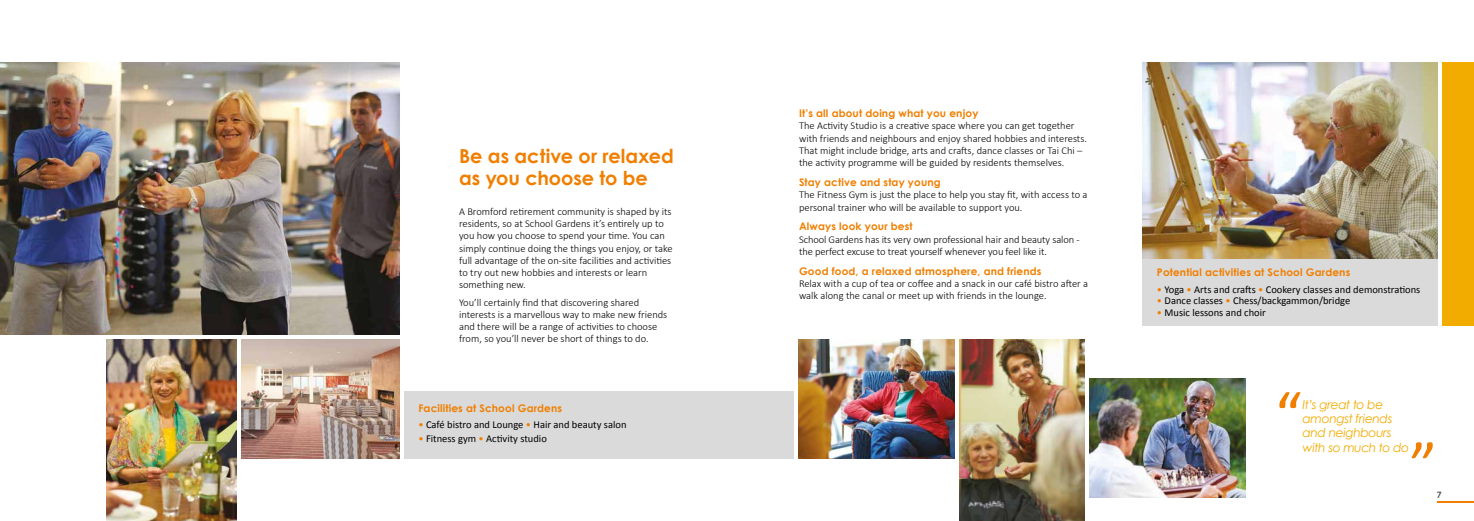
<style>
.page{position:relative;width:1474px;height:521px;background:#fff}
.page>*{position:absolute;margin:0;border:0;box-sizing:border-box;transform-origin:0 0}
.t1{font:63.52px "Calibri";color:#f07f00}
.t2{font:700 19.25px/21.9px "Century Gothic";color:#f07f00}
.t3{font:italic 12.25px/14.2px "Century Gothic";letter-spacing:-.03em;color:#f2ac00}
.t4{font:300 10.5px/12.2px "Calibri";color:#000}
.t5{font:10.5px "Calibri";color:#000}
.t6{font:700 10.5px "Century Gothic";letter-spacing:.01em;color:#f07f00}
.t7{font:700 8.75px "Century Gothic";color:#575756}
.s1{color:#f07f00}
</style>
<div class="page">
<hr style="left:1436px;top:501px;width:37px;height:1px;background:#f07f00">
<div style="left:1442px;top:62px;width:31px;height:264px;background:#f2ac00"></div>
<div style="left:404px;top:391px;width:389px;height:68px;background:#dadada"></div>
<div style="left:1142px;top:258px;width:295px;height:68px;background:#dadada"></div>
<img style="left:241px;top:340px;width:158px;height:119px">
<img style="left:798px;top:340px;width:156px;height:119px">
<img style="left:1089px;top:378px;width:156px;height:119px">
<img style="left:959px;top:340px;width:125px;height:181px">
<img style="left:107px;top:340px;width:129px;height:181px">
<img style="left:1142px;top:62px;width:295px;height:196px">
<img style="left:0;top:62px;width:399px;height:273px">
<h2 class="t2" style="left:459px;top:145px;width:216px">Be as active or relaxed as you choose to be</h2>
<p class="t4" style="left:459px;top:205px;width:215px">A Bromford retirement community is shaped by its residents, so at School Gardens it’s entirely up to you how you choose to spend your time. You can simply continue doing the things you enjoy, or take full advantage of the on-site facilities and activities to try out new hobbies and interests or learn something new.</p>
<p class="t4" style="left:459px;top:295px;width:210px">You’ll certainly find that discovering shared interests is a marvellous way to make new friends and there will be a range of activities to choose from, so you’ll never be short of things to do.</p>
<p class="t6" style="left:418px;top:402px;width:145px">Facilities at School Gardens</p>
<p class="t5" style="left:418px;top:418px;width:209px"><span class="s1">•</span> Café bistro and Lounge <span class="s1">•</span> Hair and beauty salon</p>
<p class="t5" style="left:418px;top:432px;width:130px"><span class="s1">•</span> Fitness gym <span class="s1">•</span> Activity studio</p>
<p class="t6" style="left:799px;top:107px;width:181px">It’s all about doing what you enjoy</p>
<p class="t4" style="left:799px;top:119px;width:289px">The Activity Studio is a creative space where you can get together with friends and neighbours and enjoy shared hobbies and interests.<br>That might include bridge, arts and crafts, dance classes or Tai Chi – the activity programme will be guided by residents themselves.</p>
<p class="t6" style="left:799px;top:176px;width:143px">Stay active and stay young</p>
<p class="t4" style="left:799px;top:188px;width:290px">The Fitness Gym is just the place to help you stay fit, with access to a personal trainer who will be available to support you.</p>
<p class="t6" style="left:799px;top:220px;width:115px">Always look your best</p>
<p class="t4" style="left:799px;top:233px;width:282px">School Gardens has its very own professional hair and beauty salon - the perfect excuse to treat yourself whenever you feel like it.</p>
<p class="t6" style="left:799px;top:264px;width:244px">Good food, a relaxed atmosphere, and friends</p>
<p class="t4" style="left:799px;top:277px;width:290px">Relax with a cup of tea or coffee and a snack in our café bistro after a walk along the canal or meet up with friends in the lounge.</p>
<p class="t6" style="left:1156px;top:266px;width:195px">Potential activities at School Gardens</p>
<p class="t5" style="left:1156px;top:283px;width:265px"><span class="s1">•</span> Yoga <span class="s1">•</span> Arts and crafts <span class="s1">•</span> Cookery classes and demonstrations</p>
<p class="t5" style="left:1156px;top:294px;width:195px"><span class="s1">•</span> Dance classes <span class="s1">•</span> Chess/backgammon/bridge</p>
<p class="t5" style="left:1156px;top:305px;width:110px"><span class="s1">•</span> Music lessons and choir</p>
<h1 class="t1" style="left:1274px;top:374px;width:28px">‘‘</h1>
<p class="t3" style="left:1302px;top:397px;width:108px">It’s great to be amongst friends and neighbours with so much to do</p>
<h1 class="t1" style="left:1410px;top:424px;width:28px">”</h1>
<p class="t7" style="left:1436px;top:489px;width:6px">7</p>
</div>
